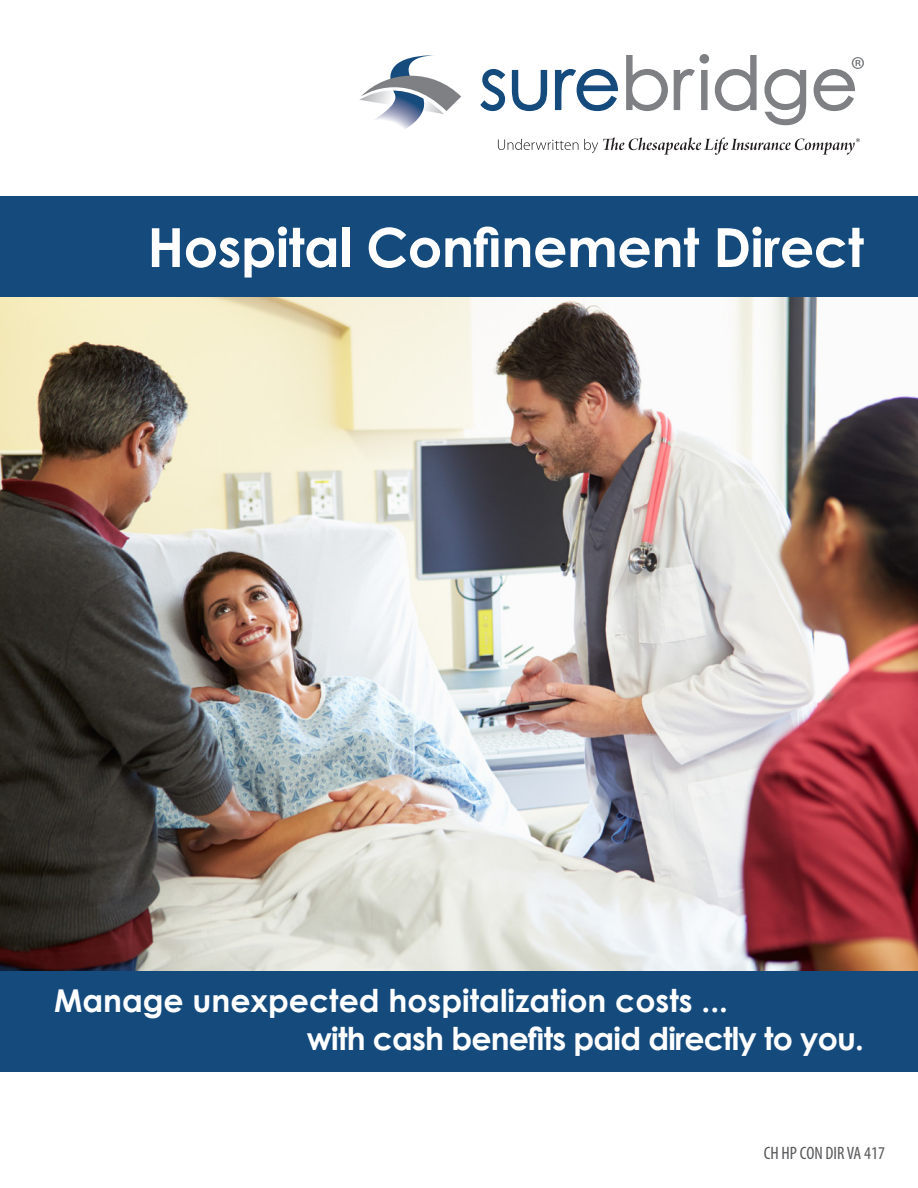
<style>
.page{position:relative;width:918px;height:1188px;background:#fff}
.page>*{position:absolute;margin:0;border:0;box-sizing:border-box;transform-origin:0 0}
.t1{font:700 54px "Century Gothic";letter-spacing:-.01em;color:#fff}
.t2{font:700 31.5px "Century Gothic";color:#fff}
.t3{font:700 31.5px "Century Gothic";letter-spacing:-.025em;color:#fff}
.t4{font:condensed 18px "Myriad Pro";color:#57585a}
</style>
<div class="page">
<img style="left:0;top:297px;width:918px;height:674px">
<svg style="left:480px;top:68px;width:68px;height:44px"></svg>
<svg style="left:554px;top:69px;width:64px;height:43px"></svg>
<svg style="left:626px;top:54px;width:131px;height:57px"></svg>
<svg style="left:764px;top:69px;width:43px;height:57px"></svg>
<svg style="left:498px;top:137px;width:362px;height:18px"></svg>
<svg style="left:813px;top:57px;width:51px;height:54px"></svg>
<svg style="left:359px;top:55px;width:102px;height:74px"></svg>
<div style="left:0;top:971px;width:918px;height:100px;background:#144a7c"></div>
<div style="left:0;top:197px;width:918px;height:100px;background:#144a7c"></div>
<p class="t1" style="left:147px;top:206px;width:718px">Hospital Confinement Direct</p>
<p class="t2" style="left:54px;top:977px;width:676px">Manage unexpected hospitalization costs ...</p>
<p class="t3" style="left:307px;top:1014px;width:559px">with cash benefits paid directly to you.</p>
<p class="t4" style="left:764px;top:1143px;width:123px">CH HP CON DIR VA 417</p>
</div>
